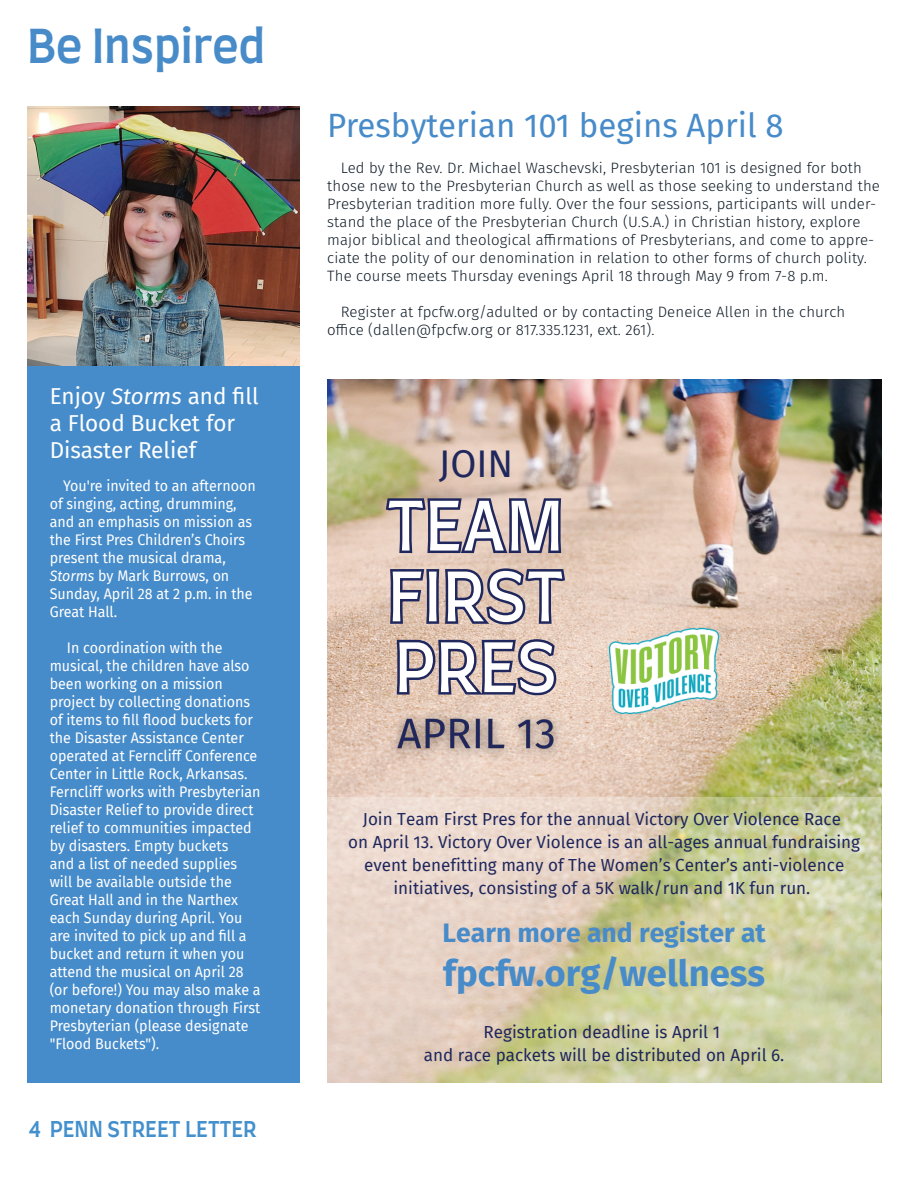
<style>
.page{position:relative;width:918px;height:1188px;background:#fff}
.page>*{position:absolute;margin:0;border:0;box-sizing:border-box;transform-origin:0 0}
.t1{font:66.3px/70.8px "Farro";color:#fff;text-align:justify}
.t2{font:500 45px "Farro";letter-spacing:-.005em;color:#488bc9}
.t3{font:37.65px "Fira Sans";color:#1f275d}
.t4{font:700 36.45px "Fira Sans";color:#488bc9}
.t5{font:33px "Fira Sans";color:#488bc9}
.t6{font:700 26.55px "Fira Sans";color:#488bc9}
.t7{font:22.5px/27px "Fira Sans";color:#fff}
.t8{font:500 21px "Farro";color:#4390cd}
.t9{font:17.1px/23px "Fira Sans";color:#1f275d;text-align:center}
.t10{font:15px/18px "Fira Sans";color:#fff;scale:.95 1}
.t11{font:300 15px/18px "Fira Sans";letter-spacing:.01em;color:#0f1b27}
.s1{font-style:italic}
</style>
<div class="page">
<div style="left:27px;top:106px;width:272px;height:977px;background:#478cca"></div>
<img style="left:27px;top:107px;width:272px;height:258px">
<img style="left:327px;top:379px;width:554px;height:418px">
<img style="left:608px;top:627px;width:113px;height:88px">
<svg style="left:327px;top:797px;width:554px;height:286px;background:#d7d0af"></svg>
<img style="left:380px;top:703px;width:190px;height:64px">
<svg style="left:383px;top:465px;width:185px;height:163px;background:#9e9095"></svg>
<svg style="left:394px;top:636px;width:166px;height:63px;background:#8a7f8e"></svg>
<h2 class="t2" style="left:27px;top:17px;width:240px">Be Inspired</h2>
<h3 class="t7" style="left:50px;top:382px;width:211px">Enjoy <span class="s1">Storms</span> and fill a Flood Bucket for<br>Disaster Relief</h3>
<p class="t10" style="left:50px;top:476px;width:218px;text-indent:13px">You're invited to an afternoon of singing, acting, drumming, and an emphasis on mission as the First Pres Children’s Choirs present the musical drama,<br><span class="s1">Storms</span> by Mark Burrows, on<br>Sunday, April 28 at 2 p.m. in the<br>Great Hall.</p>
<p class="t10" style="left:50px;top:638px;width:224px;text-indent:17px">In coordination with the musical, the children have also been working on a mission project by collecting donations of items to fill flood buckets for the Disaster Assistance Center operated at Ferncliff Conference<br>Center in Little Rock, Arkansas.<br>Ferncliff works with Presbyterian<br>Disaster Relief to provide direct relief to communities impacted by disasters. Empty buckets<br>and a list of needed supplies will be available outside the<br>Great Hall and in the Narthex each Sunday during April. You are invited to pick up and fill a bucket and return it when you attend the musical on April 28 (or before!) You may also make a monetary donation through First<br>Presbyterian (please designate "Flood Buckets").</p>
<h3 class="t8" style="left:29px;top:1115px;width:230px">4 PENN STREET LETTER</h3>
<h3 class="t5" style="left:327px;top:101px;width:458px">Presbyterian 101 begins April 8</h3>
<p class="t11" style="left:327px;top:159px;width:554px;text-indent:14px">Led by the Rev. Dr. Michael Waschevski, Presbyterian 101 is designed for both those new to the Presbyterian Church as well as those seeking to understand the Presbyterian tradition more fully. Over the four sessions, participants will under&shy;stand the place of the Presbyterian Church (U.S.A.) in Christian history, explore major biblical and theological affirmations of Presbyterians, and come to appre&shy;ciate the polity of our denomination in relation to other forms of church polity.<br>The course meets Thursday evenings April 18 through May 9 from 7-8 p.m.</p>
<p class="t11" style="left:327px;top:303px;width:520px;text-indent:14px">Register at fpcfw.org/adulted or by contacting Deneice Allen in the church office (dallen@fpcfw.org or 817.335.1231, ext. 261).</p>
<h3 class="t3" style="left:439px;top:435px;width:76px">JOIN</h3>
<h1 class="t1" style="left:387px;top:491px;width:179px">TEAM FIRST PRES</h1>
<p class="t9" style="left:348px;top:807px;width:513px">Join Team First Pres for the annual Victory Over Violence Race<br>on April 13. Victory Over Violence is an all-ages annual fundraising event benefitting many of The Women’s Center’s anti-violence initiatives, consisting of a 5K walk/run and 1K fun run.</p>
<h3 class="t6" style="left:443px;top:911px;width:325px">Learn more and register at</h3>
<h3 class="t4" style="left:443px;top:943px;width:324px">fpcfw.org/wellness</h3>
<p class="t9" style="left:424px;top:1020px;width:362px">Registration deadline is April 1<br>and race packets will be distributed on April 6.</p>
</div>
